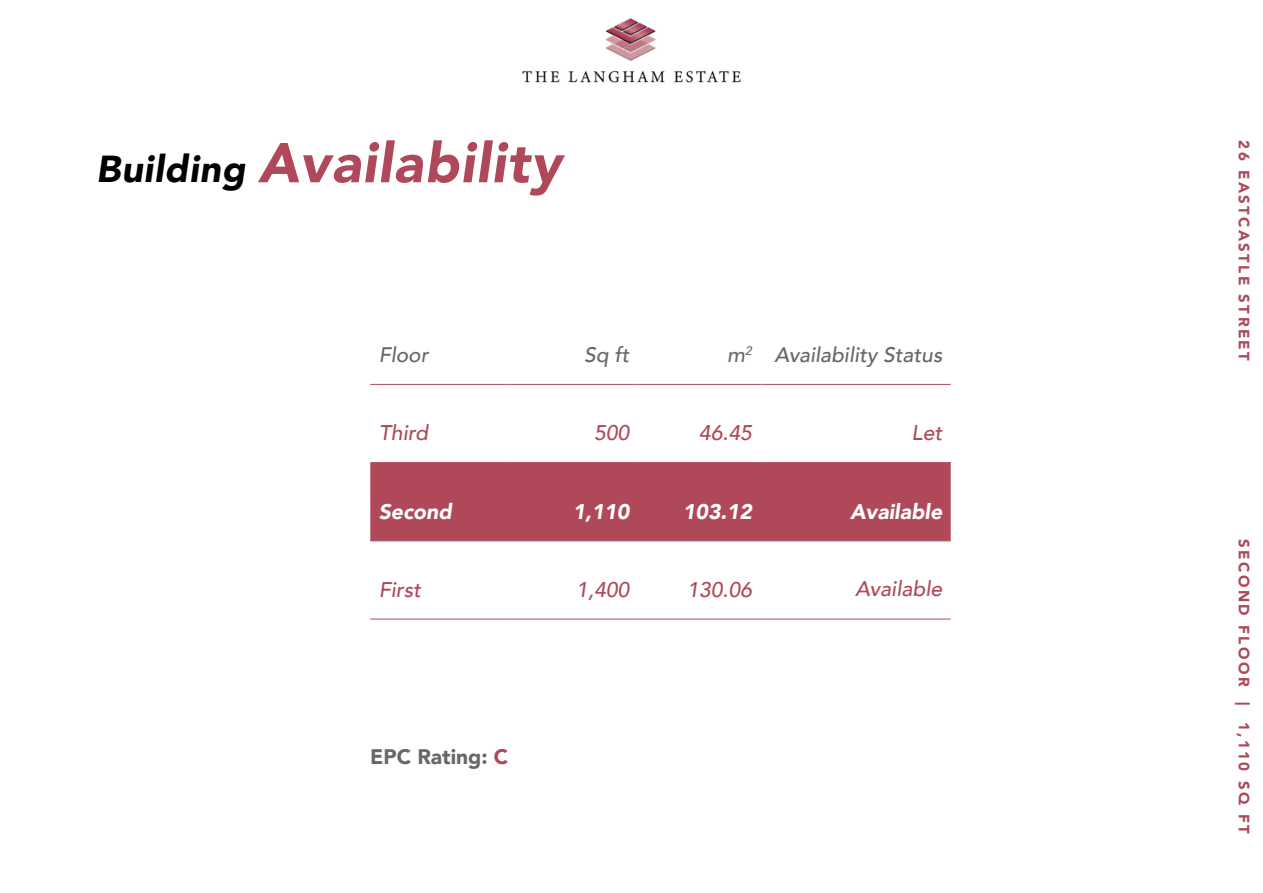
<style>
.page{position:relative;width:1263px;height:893px;background:#fff}
.page>*{position:absolute;margin:0;border:0;box-sizing:border-box;transform-origin:0 0}
.t1{font:italic 900 55.5px "Avenir";letter-spacing:.02em;color:#af495a}
.t2{font:italic 500 21.3px "Avenir";color:#af495a}
.t3{font:italic 900 21.3px "Avenir";color:#fff}
.t4{font:italic 500 21px "Avenir";color:#666766}
.t5{font:900 21px "Avenir";color:#666766}
.t6{font:900 15px "Avenir";letter-spacing:.16em;color:#ad495a}
.s1{font-size:37.5px;color:#000}
.s2{color:#af495a}
</style>
<div class="page">
<img style="left:522px;top:18px;width:219px;height:65px">
<div style="left:370px;top:463px;width:581px;height:78px;background:#af495a"></div>
<hr style="left:506px;top:384px;width:132px;height:1px;background:#af495a">
<hr style="left:638px;top:384px;width:122px;height:1px;background:#af495a">
<hr style="left:760px;top:384px;width:191px;height:1px;background:#af495a">
<hr style="left:506px;top:462px;width:132px;height:1px;background:#af495a">
<hr style="left:638px;top:462px;width:122px;height:1px;background:#af495a">
<hr style="left:760px;top:462px;width:191px;height:1px;background:#af495a">
<hr style="left:506px;top:541px;width:132px;height:1px;background:#af495a">
<hr style="left:638px;top:541px;width:122px;height:1px;background:#af495a">
<hr style="left:760px;top:541px;width:191px;height:1px;background:#af495a">
<hr style="left:506px;top:619px;width:132px;height:1px;background:#af495a">
<hr style="left:638px;top:619px;width:122px;height:1px;background:#af495a">
<hr style="left:760px;top:619px;width:191px;height:1px;background:#af495a">
<hr style="left:370px;top:384px;width:136px;height:1px;background:#af495a">
<hr style="left:370px;top:462px;width:136px;height:1px;background:#af495a">
<hr style="left:370px;top:541px;width:136px;height:1px;background:#af495a">
<hr style="left:370px;top:619px;width:136px;height:1px;background:#af495a">
<h1 class="t1" style="left:96px;top:117px;width:467px"><span class="s1">Building</span> Availability</h1>
<p class="t4" style="left:379px;top:342px;width:51px">Floor</p>
<p class="t4" style="left:584px;top:342px;width:47px">Sq ft</p>
<p class="t4" style="left:727px;top:342px;width:216px">m<sup>2</sup> Availability Status</p>
<p class="t2" style="left:379px;top:420px;width:51px">Third</p>
<p class="t2" style="left:594px;top:420px;width:37px">500</p>
<p class="t2" style="left:699px;top:420px;width:55px">46.45</p>
<p class="t2" style="left:912px;top:420px;width:32px">Let</p>
<p class="t3" style="left:379px;top:494px;width:75px">Second</p>
<p class="t3" style="left:573px;top:494px;width:58px">1,110</p>
<p class="t3" style="left:683px;top:494px;width:71px">103.12</p>
<p class="t3" style="left:850px;top:494px;width:94px">Available</p>
<p class="t2" style="left:379px;top:577px;width:44px">First</p>
<p class="t2" style="left:576px;top:577px;width:55px">1,400</p>
<p class="t2" style="left:687px;top:577px;width:66px">130.06</p>
<p class="t2" style="left:855px;top:576px;width:89px">Available</p>
<p class="t5" style="left:370px;top:739px;width:140px">EPC Rating: <span class="s2">C</span></p>
<p class="t6" style="left:1257px;top:140px;width:222px;rotate:90deg">26 EASTCASTLE STREET</p>
<p class="t6" style="left:1257px;top:539px;width:296px;rotate:90deg">SECOND FLOOR | 1,110 SQ FT</p>
</div>
